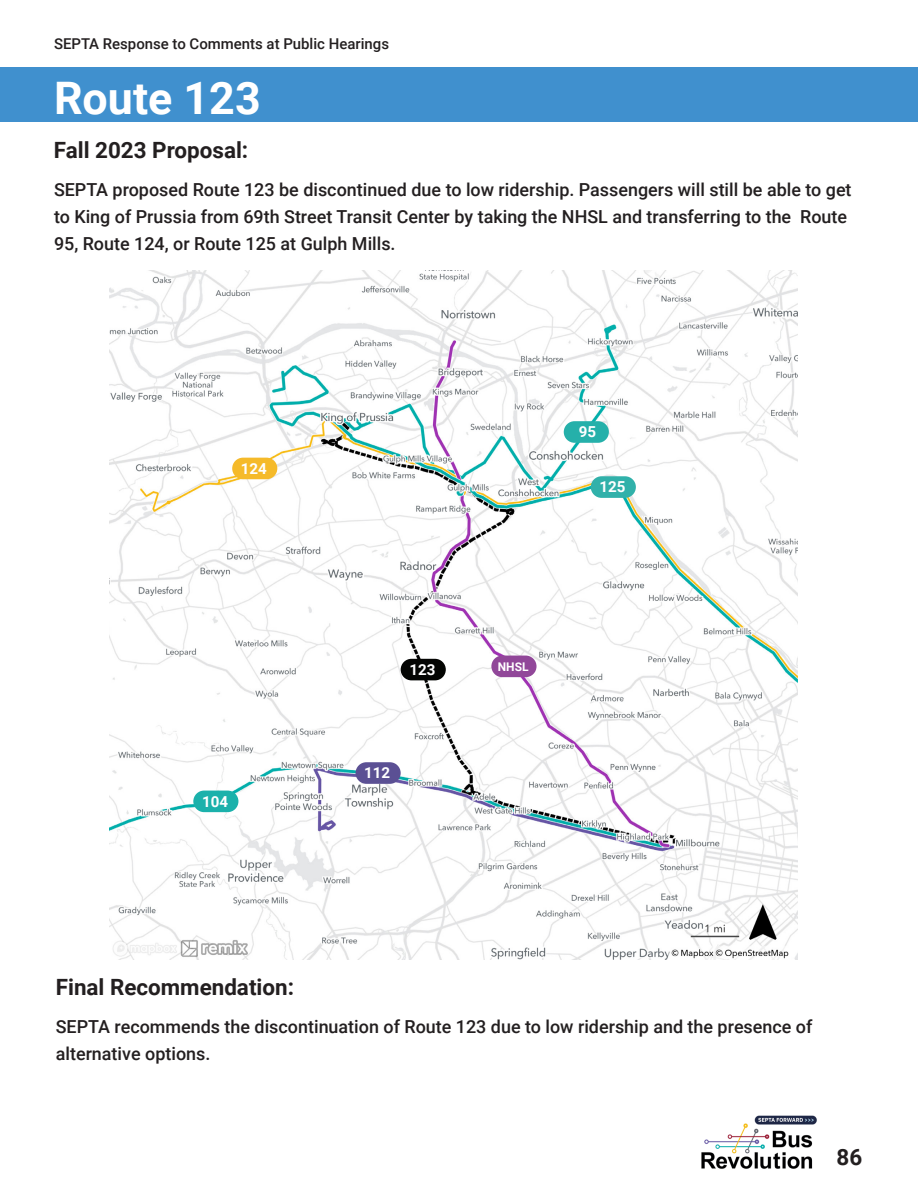
<style>
.page{position:relative;width:918px;height:1188px;background:#fff}
.page>*{position:absolute;margin:0;border:0;box-sizing:border-box;transform-origin:0 0}
.Route___Header{font:700 44.85px "Roboto";color:#fff}
.Sub-Header_1{font:700 22.35px "Roboto";color:#231f20}
.t1{font:500 18px/26.8px "Roboto";color:#231f20}
.Route_Label{font:700 15.15px "Roboto";color:#fff}
.t2{font:500 15px "Roboto";color:#231f20}
.Route_Label-2{font:700 12px "Roboto";color:#fff}
</style>
<div class="page">
<div style="left:0;top:68px;width:918px;height:54px;background:#4090ce"></div>
<img style="left:701px;top:1115px;width:116px;height:54px">
<img style="left:109px;top:271px;width:689px;height:688px">
<div style="left:401px;top:659px;width:45px;height:21px;background:#040503;border-radius:11px"></div>
<div style="left:491px;top:656px;width:46px;height:21px;background:#914799;border-radius:11px"></div>
<div style="left:232px;top:458px;width:45px;height:21px;background:#f5ba2a;border-radius:11px"></div>
<div style="left:564px;top:421px;width:45px;height:22px;background:#25b0aa;border-radius:11px"></div>
<div style="left:193px;top:791px;width:45px;height:21px;background:#1bb1ab;border-radius:11px"></div>
<div style="left:356px;top:762px;width:45px;height:22px;background:#5b5094;border-radius:11px"></div>
<div style="left:591px;top:476px;width:45px;height:22px;background:#31b1aa;border-radius:11px"></div>
<p class="t2" style="left:54px;top:33px;width:337px">SEPTA Response to Comments at Public Hearings</p>
<p class="Route___Header" style="left:54px;top:67px;width:208px">Route 123</p>
<p class="Sub-Header_1" style="left:54px;top:134px;width:196px">Fall 2023 Proposal:</p>
<p class="t1" style="left:54px;top:175px;width:799px">SEPTA proposed Route 123 be discontinued due to low ridership. Passengers will still be able to get to King of Prussia from 69th Street Transit Center by taking the NHSL and transferring to the Route<br>95, Route 124, or Route 125 at Gulph Mills.</p>
<p class="Route_Label" style="left:241px;top:458px;width:28px">124</p>
<p class="Route_Label" style="left:202px;top:791px;width:28px">104</p>
<p class="Route_Label" style="left:579px;top:421px;width:19px">95</p>
<p class="Route_Label" style="left:599px;top:476px;width:28px">125</p>
<p class="Route_Label" style="left:409px;top:659px;width:28px">123</p>
<p class="Route_Label-2" style="left:498px;top:658px;width:32px">NHSL</p>
<p class="Route_Label" style="left:364px;top:762px;width:28px">112</p>
<p class="Sub-Header_1" style="left:56px;top:972px;width:240px">Final Recommendation:</p>
<p class="t1" style="left:56px;top:1013px;width:758px">SEPTA recommends the discontinuation of Route 123 due to low ridership and the presence of alternative options.</p>
<p class="Sub-Header_1" style="left:837px;top:1142px;width:27px">86</p>
</div>
